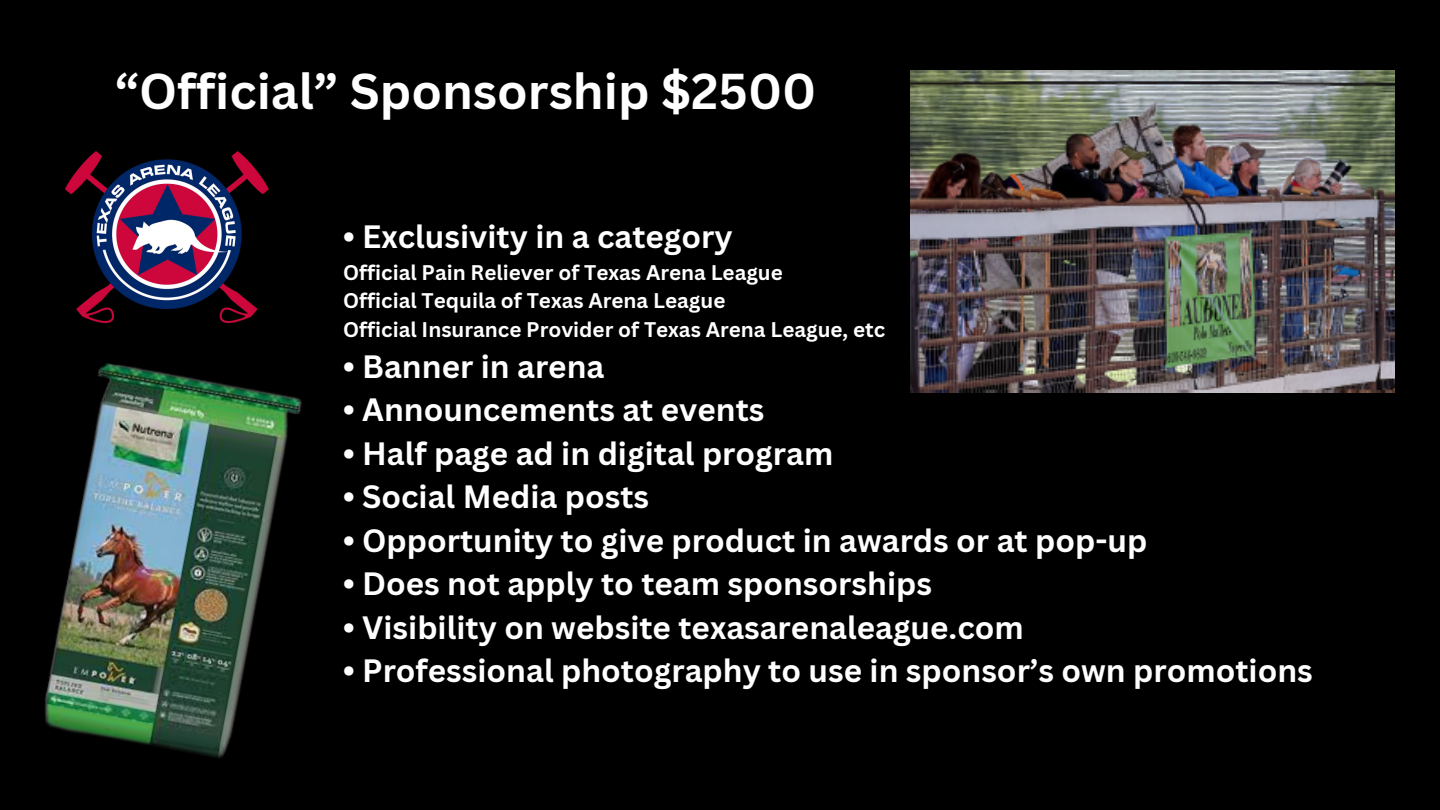
<style>
.page{position:relative;width:1440px;height:810px;background:#000}
.page>*{position:absolute;margin:0;border:0;box-sizing:border-box;transform-origin:0 0}
.t1{font:700 49px "Canva Sans";color:#fff}
.t2{font:700 31.4px "Canva Sans";color:#fff}
.t3{font:700 20.6px "Canva Sans";color:#fff}
</style>
<div class="page">
<img style="left:910px;top:71px;width:485px;height:321px">
<img style="left:65px;top:151px;width:204px;height:173px">
<img style="left:44px;top:363px;width:258px;height:395px">
<p class="t1" style="left:115px;top:57px;width:703px">“Official” Sponsorship $2500</p>
<p class="t2" style="left:343px;top:214px;width:391px">• Exclusivity in a category</p>
<p class="t3" style="left:343px;top:258px;width:441px">Official Pain Reliever of Texas Arena League</p>
<p class="t3" style="left:343px;top:286px;width:384px">Official Tequila of Texas Arena League</p>
<p class="t3" style="left:343px;top:315px;width:544px">Official Insurance Provider of Texas Arena League, etc</p>
<p class="t2" style="left:343px;top:344px;width:263px">• Banner in arena</p>
<p class="t2" style="left:343px;top:388px;width:423px">• Announcements at events</p>
<p class="t2" style="left:343px;top:431px;width:492px">• Half page ad in digital program</p>
<p class="t2" style="left:343px;top:475px;width:307px">• Social Media posts</p>
<p class="t2" style="left:343px;top:518px;width:806px">• Opportunity to give product in awards or at pop-up</p>
<p class="t2" style="left:343px;top:562px;width:590px">• Does not apply to team sponsorships</p>
<p class="t2" style="left:343px;top:605px;width:682px">• Visibility on website texasarenaleague.com</p>
<p class="t2" style="left:343px;top:649px;width:971px">• Professional photography to use in sponsor’s own promotions</p>
</div>
